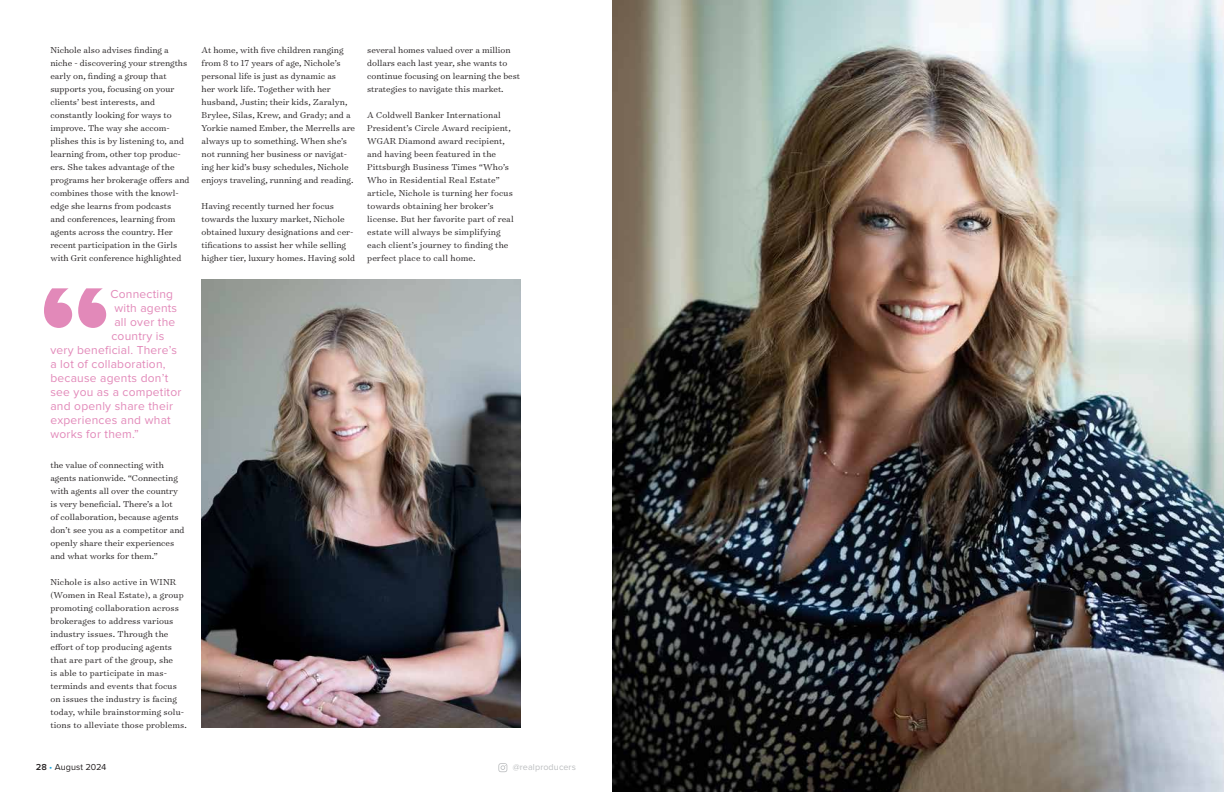
<style>
.page{position:relative;width:1224px;height:792px;background:#fff}
.page>*{position:absolute;margin:0;border:0;box-sizing:border-box;transform-origin:0 0}
.t1{font:12px "Proxima Nova";letter-spacing:.02em;color:#e289b9}
.t2{font:300 9.8px/13px "Surveyor Text";color:#231f20}
.t3{font:9px "Proxima Nova";letter-spacing:.01em;color:#bcbec0}
.t4{font:9px "Proxima Nova";letter-spacing:.01em;color:#231f20}
.s1{font-weight:600}
.s2{color:#19a8e0}
</style>
<div class="page">
<svg style="left:498px;top:763px;width:9px;height:9px"></svg>
<img style="left:612px;top:0;width:612px;height:792px">
<img style="left:202px;top:279px;width:319px;height:448px">
<svg style="left:44px;top:288px;width:62px;height:40px"></svg>
<p class="t2" style="left:50px;top:43px;width:141px">Nichole also advises finding a niche - discovering your strengths early on, finding a group that supports you, focusing on your clients’ best interests, and constantly looking for ways to improve. The way she accom&shy;plishes this is by listening to, and learning from, other top produc&shy;ers. She takes advantage of the programs her brokerage offers and combines those with the knowl&shy;edge she learns from podcasts<br>and conferences, learning from agents across the country. Her recent participation in the Girls with Grit conference highlighted</p>
<p class="t1" style="left:110px;top:287px;width:64px">Connecting</p>
<p class="t1" style="left:114px;top:301px;width:64px">with agents</p>
<p class="t1" style="left:114px;top:315px;width:62px">all over the</p>
<p class="t1" style="left:111px;top:329px;width:54px">country is</p>
<p class="t1" style="left:50px;top:343px;width:128px">very beneficial. There’s</p>
<p class="t1" style="left:50px;top:357px;width:117px">a lot of collaboration,</p>
<p class="t1" style="left:50px;top:371px;width:119px">because agents don’t</p>
<p class="t1" style="left:50px;top:385px;width:133px">see you as a competitor</p>
<p class="t1" style="left:50px;top:399px;width:124px">and openly share their</p>
<p class="t1" style="left:50px;top:413px;width:122px">experiences and what</p>
<p class="t1" style="left:50px;top:427px;width:90px">works for them.”</p>
<p class="t2" style="left:50px;top:458px;width:136px">the value of connecting with agents nationwide. “Connecting with agents all over the country is very beneficial. There’s a lot<br>of collaboration, because agents don’t see you as a competitor and openly share their experiences and what works for them.”</p>
<p class="t2" style="left:50px;top:575px;width:138px">Nichole is also active in WINR (Women in Real Estate), a group promoting collaboration across brokerages to address various industry issues. Through the effort of top producing agents that are part of the group, she<br>is able to participate in mas&shy;terminds and events that focus on issues the industry is facing today, while brainstorming solu&shy;tions to alleviate those problems.</p>
<p class="t2" style="left:202px;top:43px;width:155px">At home, with five children ranging from 8 to 17 years of age, Nichole’s personal life is just as dynamic as<br>her work life. Together with her husband, Justin; their kids, Zaralyn, Brylee, Silas, Krew, and Grady; and a Yorkie named Ember, the Merrells are always up to something. When she’s not running her business or navigat&shy;ing her kid’s busy schedules, Nichole enjoys traveling, running and reading.</p>
<p class="t2" style="left:202px;top:199px;width:155px">Having recently turned her focus towards the luxury market, Nichole obtained luxury designations and cer&shy;tifications to assist her while selling higher tier, luxury homes. Having sold</p>
<p class="t2" style="left:367px;top:43px;width:154px">several homes valued over a million dollars each last year, she wants to continue focusing on learning the best strategies to navigate this market.</p>
<p class="t2" style="left:367px;top:108px;width:148px">A Coldwell Banker International President’s Circle Award recipient, WGAR Diamond award recipient, and having been featured in the Pittsburgh Business Times “Who’s Who in Residential Real Estate” article, Nichole is turning her focus towards obtaining her broker’s license. But her favorite part of real estate will always be simplifying each client’s journey to finding the perfect place to call home.</p>
<p class="t4" style="left:36px;top:762px;width:72px"><span class="s1">28</span> <span class="s2">•</span> August 2024</p>
<p class="t3" style="left:513px;top:762px;width:65px">@realproducers</p>
</div>
